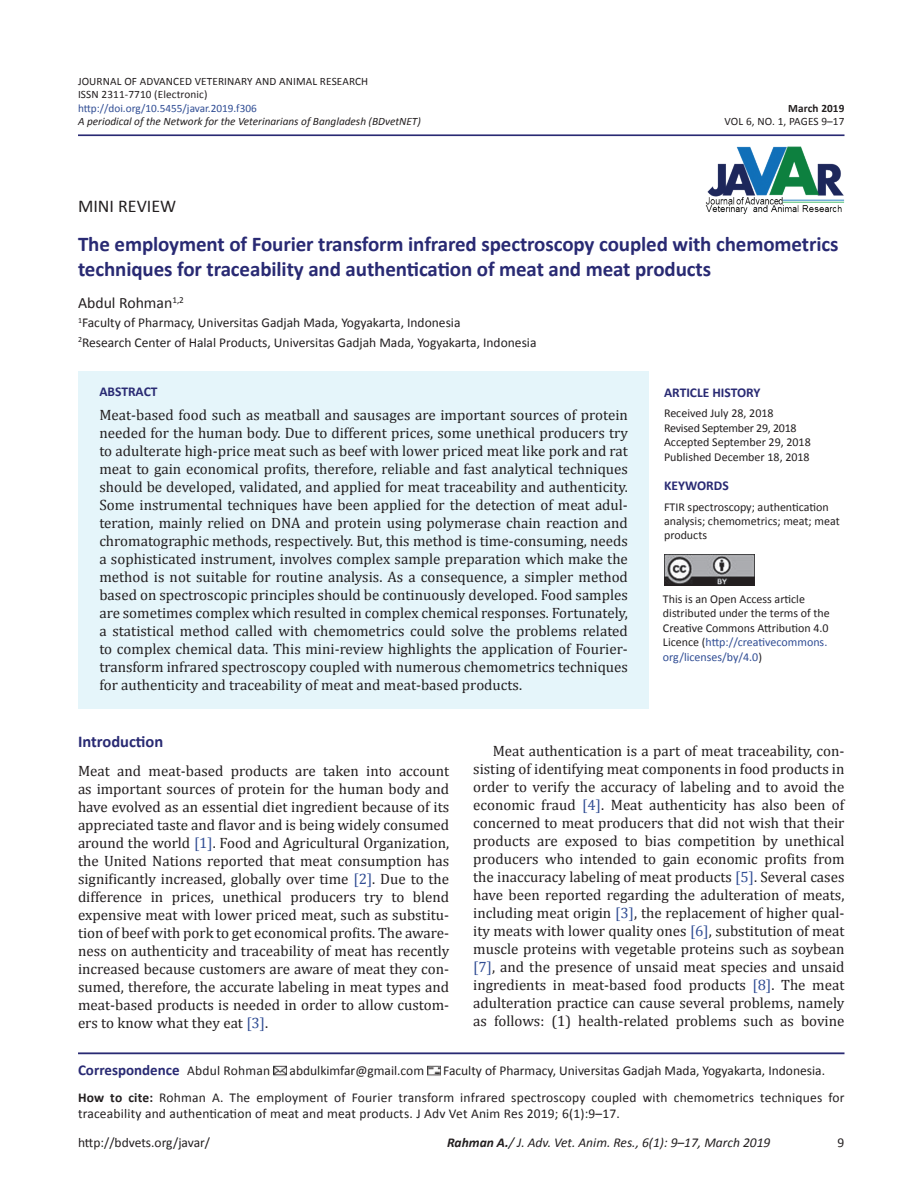
<style>
.page{position:relative;width:918px;height:1188px;background:#fff}
.page>*{position:absolute;margin:0;border:0;box-sizing:border-box;transform-origin:0 0}
.Article_Title{font:700 21px/25.2px "Calibri";letter-spacing:-.005em;color:#292a73}
.Issue_Date{font:18px "Calibri";color:#231f20}
.Head_A{font:700 16.5px "Calibri";color:#292a73}
.Authors{font:15.75px "Calibri";color:#231f20}
.Para_Indent{font:15px/18px "Cambria";color:#231f20;text-align:justify}
.Para_1st{font:15px/18px "Cambria";color:#231f20;text-align:justify}
.Author_Deatiles{font:700 15px "Calibri";color:#292a73}
.Author_Deatiles-2{font:13.5px/16.2px "Calibri";letter-spacing:.01em;color:#231f20}
.Affliation{font:13.5px "Calibri";color:#231f20}
.t1{font:italic 13.5px "Calibri";color:#231f20}
.ABSTRACT_HD{font:700 13.5px "Calibri";color:#292a73}
.Issue_Date-2{font:12px/14.4px "Calibri";color:#231f20}
.Issue_Date-3{font:12px "Calibri";letter-spacing:-.02em;color:#231f20}
.VOL{font:11.25px "Calibri";letter-spacing:.01em;color:#231f20}
.DOI{font:italic 11.25px "Calibri";color:#231f20}
.VOL-2{font:11.25px "Calibri";color:#304d94}
.DOI-2{font:11.25px "Calibri";letter-spacing:.005em;color:#231f20}
.VOL-3{font:700 11.25px "Calibri";letter-spacing:.01em;color:#231f20}
.s1{color:#304d94}
.s2{font-weight:400;font-size:13.5px;color:#231f20}
.s3{font-weight:700}
</style>
<div class="page">
<hr style="left:78px;top:134px;width:767px;height:2px;background:#292a73">
<hr style="left:78px;top:1052px;width:767px;height:2px;background:#292a73">
<svg style="left:274px;top:1065px;width:12px;height:11px"></svg>
<svg style="left:427px;top:1065px;width:13px;height:11px"></svg>
<div style="left:78px;top:371px;width:571px;height:338px;background:#e5f5fa"></div>
<img style="left:705px;top:146px;width:140px;height:69px">
<img style="left:664px;top:555px;width:91px;height:30px">
<p class="VOL" style="left:78px;top:74px;width:292px">JOURNAL OF ADVANCED VETERINARY AND ANIMAL RESEARCH</p>
<p class="VOL" style="left:78px;top:88px;width:131px">ISSN 2311-7710 (Electronic)</p>
<p class="VOL-2" style="left:78px;top:101px;width:180px">http://doi.org/10.5455/javar.2019.f306</p>
<p class="VOL-3" style="left:788px;top:101px;width:58px">March 2019</p>
<p class="DOI" style="left:78px;top:115px;width:344px">A periodical of the Network for the Veterinarians of Bangladesh (BDvetNET)</p>
<p class="DOI-2" style="left:725px;top:115px;width:121px">VOL 6, NO. 1, PAGES 9–17</p>
<p class="Issue_Date" style="left:78px;top:195px;width:100px">MINI REVIEW</p>
<p class="Article_Title" style="left:78px;top:230px;width:762px">The employment of Fourier transform infrared spectroscopy coupled with chemometrics techniques for traceability and authentication of meat and meat products</p>
<p class="Authors" style="left:78px;top:293px;width:107px">Abdul Rohman<sup>1,2</sup></p>
<p class="Affliation" style="left:78px;top:315px;width:384px"><sup>1</sup>Faculty of Pharmacy, Universitas Gadjah Mada, Yogyakarta, Indonesia</p>
<p class="Affliation" style="left:78px;top:334px;width:460px"><sup>2</sup>Research Center of Halal Products, Universitas Gadjah Mada, Yogyakarta, Indonesia</p>
<p class="ABSTRACT_HD" style="left:99px;top:384px;width:60px">ABSTRACT</p>
<p class="Para_Indent" style="left:99px;top:406px;width:530px">Meat-based food such as meatball and sausages are important sources of protein needed for the human body. Due to different prices, some unethical producers try to adulterate high-price meat such as beef with lower priced meat like pork and rat meat to gain economical profits, therefore, reliable and fast analytical techniques should be developed, validated, and applied for meat traceability and authenticity.<br>Some instrumental techniques have been applied for the detection of meat adul&shy;teration, mainly relied on DNA and protein using polymerase chain reaction and chromatographic methods, respectively. But, this method is time-consuming, needs a sophisticated instrument, involves complex sample preparation which make the method is not suitable for routine analysis. As a consequence, a simpler method based on spectroscopic principles should be continuously developed. Food samples are sometimes complex which resulted in complex chemical responses. Fortunately, a statistical method called with chemometrics could solve the problems related to complex chemical data. This mini-review highlights the application of Fourier&shy;transform infrared spectroscopy coupled with numerous chemometrics techniques for authenticity and traceability of meat and meat-based products.</p>
<p class="ABSTRACT_HD" style="left:664px;top:384px;width:98px">ARTICLE HISTORY</p>
<p class="Issue_Date-2" style="left:664px;top:406px;width:111px">Received July 28, 2018</p>
<p class="Issue_Date-3" style="left:664px;top:420px;width:134px">Revised September 29, 2018</p>
<p class="Issue_Date-2" style="left:664px;top:434px;width:148px">Accepted September 29, 2018</p>
<p class="Issue_Date-2" style="left:664px;top:449px;width:147px">Published December 18, 2018</p>
<p class="ABSTRACT_HD" style="left:664px;top:477px;width:66px">KEYWORDS</p>
<p class="Issue_Date-2" style="left:664px;top:499px;width:177px">FTIR spectroscopy; authentication analysis; chemometrics; meat; meat products</p>
<p class="Issue_Date-2" style="left:663px;top:591px;width:168px">This is an Open Access article distributed under the terms of the<br>Creative Commons Attribution 4.0<br>Licence (<span class="s1">http://creativecommons. org/licenses/by/4.0</span>)</p>
<p class="Head_A" style="left:78px;top:732px;width:87px">Introduction</p>
<p class="Para_1st" style="left:78px;top:762px;width:373px">Meat and meat-based products are taken into account as important sources of protein for the human body and have evolved as an essential diet ingredient because of its appreciated taste and flavor and is being widely consumed around the world <span class="s1">[1]</span>. Food and Agricultural Organization, the United Nations reported that meat consumption has significantly increased, globally over time <span class="s1">[2]</span>. Due to the difference in prices, unethical producers try to blend expensive meat with lower priced meat, such as substitu&shy;tion of beef with pork to get economical profits. The aware&shy;ness on authenticity and traceability of meat has recently increased because customers are aware of meat they con&shy;sumed, therefore, the accurate labeling in meat types and meat-based products is needed in order to allow custom&shy;ers to know what they eat <span class="s1">[3]</span>.</p>
<p class="Para_Indent" style="left:473px;top:741px;width:373px;text-indent:20px">Meat authentication is a part of meat traceability, con&shy;sisting of identifying meat components in food products in order to verify the accuracy of labeling and to avoid the economic fraud <span class="s1">[4]</span>. Meat authenticity has also been of concerned to meat producers that did not wish that their products are exposed to bias competition by unethical producers who intended to gain economic profits from the inaccuracy labeling of meat products <span class="s1">[5]</span>. Several cases have been reported regarding the adulteration of meats, including meat origin <span class="s1">[3]</span>, the replacement of higher qual&shy;ity meats with lower quality ones <span class="s1">[6]</span>, substitution of meat muscle proteins with vegetable proteins such as soybean <span class="s1">[7]</span>, and the presence of unsaid meat species and unsaid ingredients in meat-based food products <span class="s1">[8]</span>. The meat adulteration practice can cause several problems, namely as follows: (1) health-related problems such as bovine</p>
<p class="Author_Deatiles" style="left:78px;top:1061px;width:194px">Correspondence <span class="s2">Abdul Rohman</span></p>
<p class="Author_Deatiles-2" style="left:290px;top:1062px;width:136px">abdulkimfar@gmail.com</p>
<p class="Author_Deatiles-2" style="left:443px;top:1062px;width:383px">Faculty of Pharmacy, Universitas Gadjah Mada, Yogyakarta, Indonesia.</p>
<p class="Author_Deatiles-2" style="left:78px;top:1089px;width:768px"><span class="s3">How to cite:</span> Rohman A. The employment of Fourier transform infrared spectroscopy coupled with chemometrics techniques for traceability and authentication of meat and meat products. J Adv Vet Anim Res 2019; 6(1):9–17.</p>
<p class="Author_Deatiles-2" style="left:78px;top:1133px;width:134px">http://bdvets.org/javar/</p>
<p class="t1" style="left:447px;top:1134px;width:325px"><span class="s3">Rahman A.</span>/ J. Adv. Vet. Anim. Res., 6(1): 9–17, March 2019</p>
<p class="Author_Deatiles-2" style="left:838px;top:1133px;width:8px">9</p>
</div>
